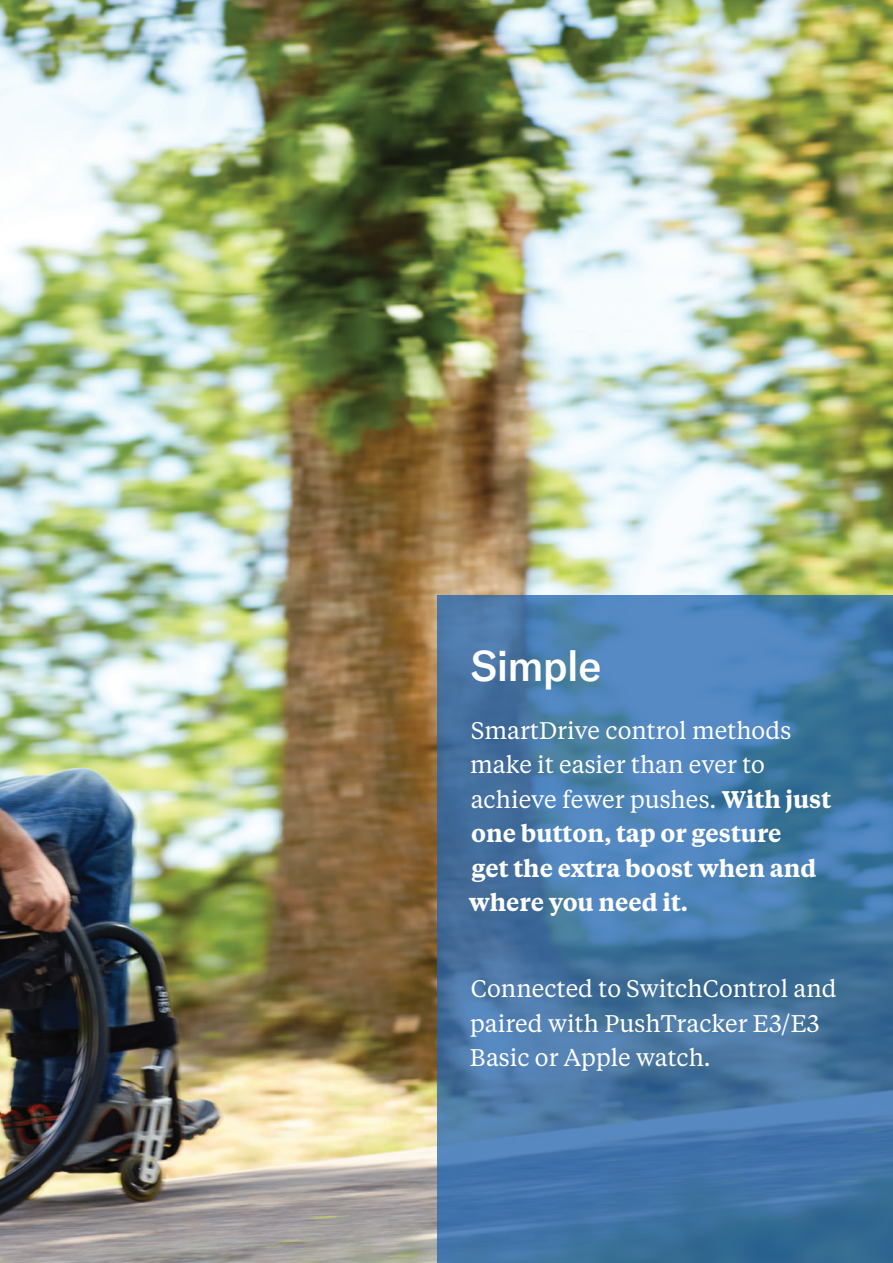
<style>
.page{position:relative;width:893px;height:1263px;background:#fff}
.page>*{position:absolute;margin:0;border:0;box-sizing:border-box;transform-origin:0 0}
.Master_headline{font:500 42px "GT America";color:#fff}
.Intro_text{font:600 24px/34.5px "Tiempos Text";color:#fff}
.Intro_text-2{font:24px/34.5px "Tiempos Text";color:#fff}
.s1{font-weight:400}
</style>
<div class="page">
<img style="left:0;top:0;width:893px;height:1263px">
<svg style="left:437px;top:595px;width:456px;height:668px;background:#4577a7"></svg>
<p class="Master_headline" style="left:471px;top:641px;width:132px">Simple</p>
<p class="Intro_text" style="left:469px;top:711px;width:364px"><span class="s1">SmartDrive control methods make it easier than ever to achieve fewer pushes.</span> With just one button, tap or gesture<br>get the extra boost when and where you need it.</p>
<p class="Intro_text-2" style="left:470px;top:970px;width:368px">Connected to SwitchControl and paired with PushTracker E3/E3<br>Basic or Apple watch.</p>
</div>
